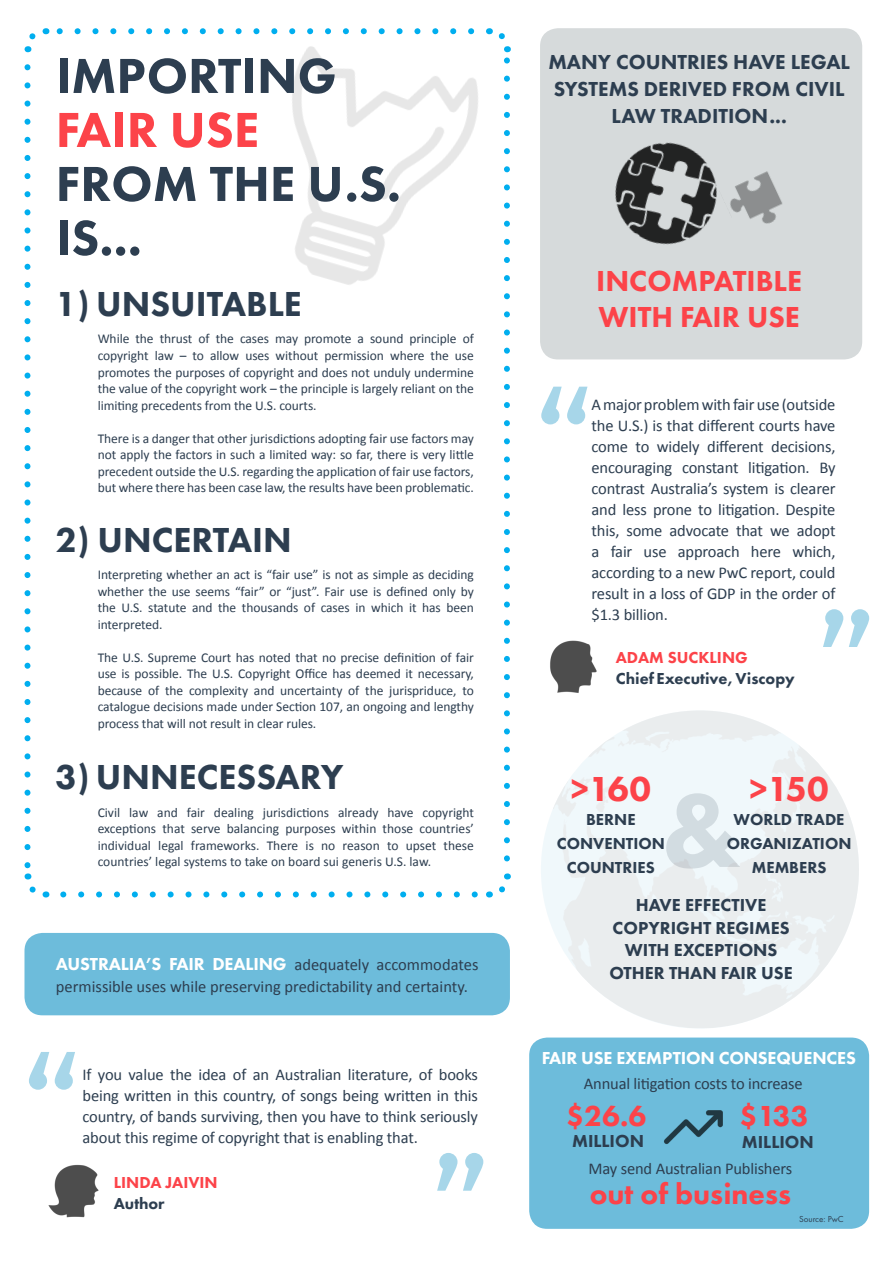
<style>
.page{position:relative;width:893px;height:1263px;background:#fff}
.page>*{position:absolute;margin:0;border:0;box-sizing:border-box;transform-origin:0 0}
.t1{font:150px "Fira Sans";color:#6dbcdb}
.t2{font:800 108px "Futura PT";color:#2d3e50}
.t3{font:800 51px "Futura PT";color:#2d3e50}
.t4{font:800 51px "Futura PT";color:#fc4349}
.t5{font:800 36px "Futura PT";color:#2d3e50}
.t6{font:800 36px "Futura PT";letter-spacing:-.04em;color:#fc4349}
.t7{font:800 30px/36px "Futura PT";color:#fc4349}
.t8{font:800 21px/27px "Futura PT";color:#2d3e50;text-align:center}
.t9{font:800 18px/22.5px "Futura PT";color:#2d3e50;text-align:center}
.t10{font:800 18px "Futura PT";letter-spacing:-.01em;color:#fff}
.t11{font:16.5px/21px "Calibri";letter-spacing:-.01em;color:#2d3e50;text-align:justify}
.t12{font:800 16.5px/24px "Futura PT";color:#2d3e50;text-align:center}
.t13{font:800 16.5px "Futura PT";color:#fc4349}
.t14{font:13.5px/16.5px "Calibri";letter-spacing:-.005em;color:#2d3e50;text-align:justify}
.t15{font:9px "Futura PT";color:#2d3e50}
.s1{font-family:"Calibri";font-weight:400;font-size:16.5px;color:#2d3e50}
</style>
<div class="page">
<div style="left:24px;top:933px;width:486px;height:82px;background:#6dbcdb;border-radius:18px"></div>
<div style="left:540px;top:28px;width:322px;height:331px;background:#d6dadb;border-radius:18px"></div>
<img style="left:220px;top:28px;width:268px;height:257px">
<svg style="left:24px;top:67px;width:6px;height:800px"></svg>
<svg style="left:63px;top:891px;width:415px;height:6px"></svg>
<svg style="left:504px;top:58px;width:6px;height:800px"></svg>
<svg style="left:56px;top:28px;width:415px;height:6px"></svg>
<svg style="left:24px;top:873px;width:22px;height:25px"></svg>
<svg style="left:489px;top:873px;width:22px;height:25px"></svg>
<svg style="left:488px;top:28px;width:22px;height:24px"></svg>
<svg style="left:24px;top:28px;width:22px;height:24px"></svg>
<img style="left:615px;top:142px;width:102px;height:103px">
<img style="left:730px;top:171px;width:53px;height:53px">
<img style="left:48px;top:1164px;width:51px;height:54px">
<img style="left:550px;top:640px;width:47px;height:53px">
<div style="left:529px;top:1037px;width:340px;height:192px;background:#6dbcdb;border-radius:18px"></div>
<img style="left:664px;top:1110px;width:59px;height:34px">
<p class="t3" style="left:56px;top:44px;width:283px">IMPORTING</p>
<p class="t4" style="left:56px;top:98px;width:205px">FAIR USE</p>
<p class="t3" style="left:56px;top:152px;width:347px">FROM THE U.S.</p>
<p class="t3" style="left:56px;top:206px;width:88px">IS...</p>
<p class="t5" style="left:55px;top:281px;width:248px">1) UNSUITABLE</p>
<p class="t14" style="left:98px;top:331px;width:378px">While the thrust of the cases may promote a sound principle of copyright law – to allow uses without permission where the use promotes the purposes of copyright and does not unduly undermine the value of the copyright work – the principle is largely reliant on the limiting precedents from the U.S. courts.</p>
<p class="t14" style="left:98px;top:430px;width:378px">There is a danger that other jurisdictions adopting fair use factors may not apply the factors in such a limited way: so far, there is very little precedent outside the U.S. regarding the application of fair use factors, but where there has been case law, the results have been problematic.</p>
<p class="t5" style="left:55px;top:517px;width:238px">2) UNCERTAIN</p>
<p class="t14" style="left:98px;top:567px;width:378px">Interpreting whether an act is “fair use” is not as simple as deciding whether the use seems “fair” or “just”. Fair use is defined only by the U.S. statute and the thousands of cases in which it has been interpreted.</p>
<p class="t14" style="left:98px;top:649px;width:378px">The U.S. Supreme Court has noted that no precise definition of fair use is possible. The U.S. Copyright Office has deemed it necessary, because of the complexity and uncertainty of the jurispriduce, to catalogue decisions made under Section 107, an ongoing and lengthy process that will not result in clear rules.</p>
<p class="t5" style="left:55px;top:754px;width:290px">3) UNNECESSARY</p>
<p class="t14" style="left:98px;top:804px;width:378px">Civil law and fair dealing jurisdictions already have copyright exceptions that serve balancing purposes within those countries’ individual legal frameworks. There is no reason to upset these countries’ legal systems to take on board sui generis U.S. law.</p>
<p class="t10" style="left:56px;top:953px;width:424px">AUSTRALIA’S FAIR DEALING <span class="s1">adequately accommodates</span></p>
<p class="t11" style="left:56px;top:975px;width:413px">permissible uses while preserving predictability and certainty.</p>
<h1 class="t1" style="left:23px;top:1007px;width:61px">“</h1>
<p class="t11" style="left:83px;top:1064px;width:397px">If you value the idea of an Australian literature, of books being written in this country, of songs being written in this country, of bands surviving, then you have to think seriously about this regime of copyright that is enabling that.</p>
<p class="t13" style="left:114px;top:1172px;width:105px">LINDA JAIVIN</p>
<p class="t12" style="left:114px;top:1191px;width:52px">Author</p>
<h1 class="t1" style="left:431px;top:1108px;width:61px">”</h1>
<p class="t8" style="left:548px;top:49px;width:303px">MANY COUNTRIES HAVE LEGAL<br>SYSTEMS DERIVED FROM CIVIL<br>LAW TRADITION...</p>
<p class="t7" style="left:596px;top:263px;width:207px">INCOMPATIBLE<br>WITH FAIR USE</p>
<h1 class="t1" style="left:535px;top:342px;width:61px">“</h1>
<p class="t11" style="left:592px;top:394px;width:245px">A major problem with fair use (outside the U.S.) is that different courts have come to widely different decisions, encouraging constant litigation. By contrast Australia’s system is clearer and less prone to litigation. Despite this, some advocate that we adopt a fair use approach here which, according to a new PwC report, could result in a loss of GDP in the order of $1.3 billion.</p>
<h1 class="t1" style="left:817px;top:564px;width:61px">”</h1>
<p class="t13" style="left:616px;top:647px;width:133px">ADAM SUCKLING</p>
<p class="t12" style="left:616px;top:666px;width:181px">Chief Executive, Viscopy</p>
<p class="t6" style="left:571px;top:766px;width:82px">&gt;160</p>
<p class="t12" style="left:557px;top:807px;width:110px">BERNE<br>CONVENTION<br>COUNTRIES</p>
<p class="t6" style="left:749px;top:766px;width:81px">&gt;150</p>
<p class="t12" style="left:727px;top:807px;width:126px">WORLD TRADE<br>ORGANIZATION<br>MEMBERS</p>
<h2 class="t2" style="left:661px;top:763px;width:82px">&amp;</h2>
<p class="t9" style="left:613px;top:894px;width:178px">HAVE EFFECTIVE<br>COPYRIGHT REGIMES<br>WITH EXCEPTIONS</p>
<p class="t9" style="left:609px;top:961px;width:185px">OTHER THAN FAIR USE</p>
<p class="t10" style="left:542px;top:1046px;width:316px">FAIR USE EXEMPTION CONSEQUENCES</p>
<p class="t11" style="left:584px;top:1073px;width:220px">Annual litigation costs to increase</p>
<p class="t7" style="left:566px;top:1097px;width:82px">$26.6</p>
<p class="t7" style="left:740px;top:1098px;width:71px">$133</p>
<p class="t9" style="left:572px;top:1130px;width:73px">MILLION</p>
<p class="t9" style="left:742px;top:1130px;width:73px">MILLION</p>
<p class="t11" style="left:589px;top:1158px;width:205px">May send Australian Publishers</p>
<p class="t7" style="left:590px;top:1176px;width:203px">out of business</p>
<p class="t15" style="left:799px;top:1214px;width:46px">Source: PwC</p>
</div>
